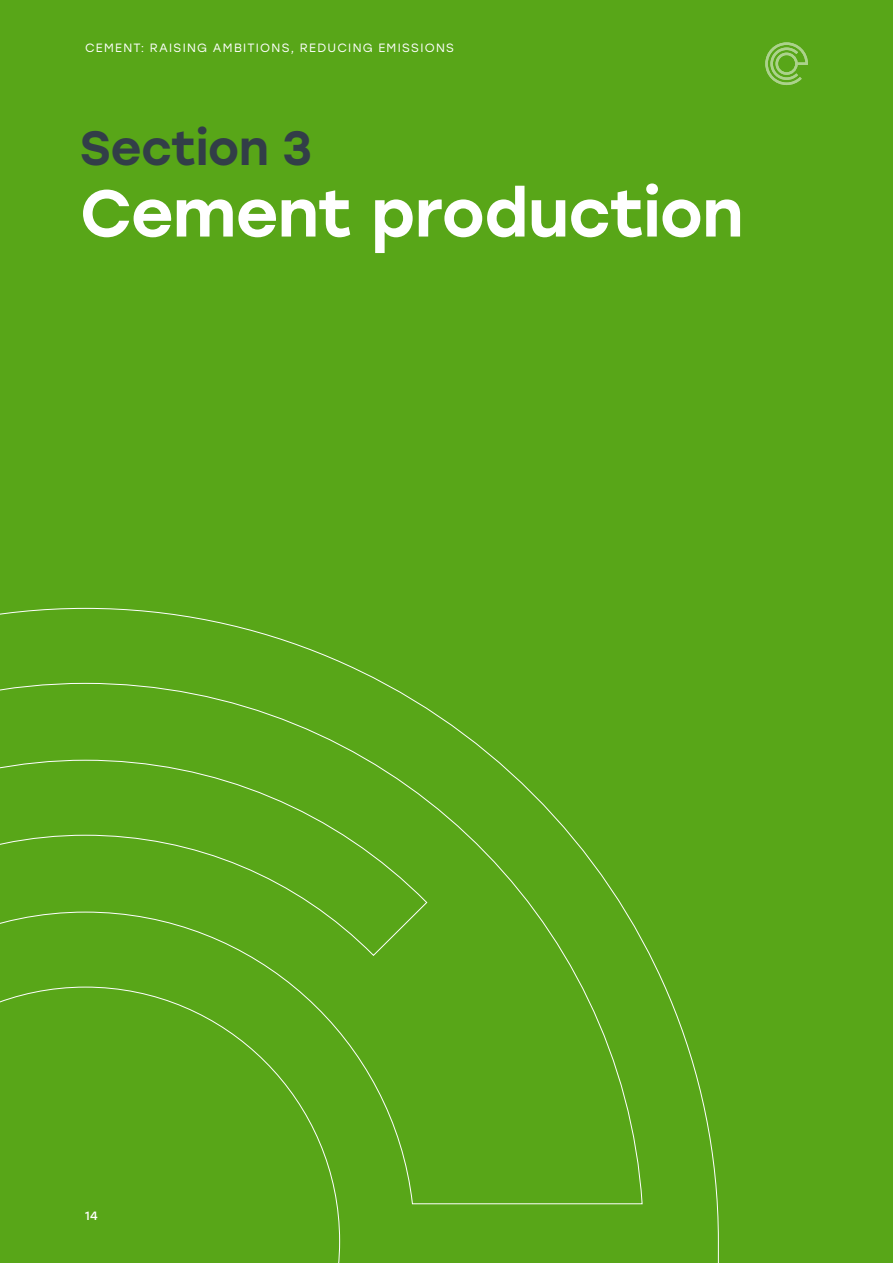
<style>
.page{position:relative;width:893px;height:1263px;background:#58a618}
.page>*{position:absolute;margin:0;border:0;box-sizing:border-box;transform-origin:0 0}
.LARGER_PAGE_TITLE{font:500 66px "Stolzl";letter-spacing:-.01em;color:#fff}
.PAGE_TITLE{font:500 48px "Stolzl";letter-spacing:-.01em;color:#323e48}
.t1{font:12px "Stolzl";letter-spacing:.11em;color:#fff}
.t2{font:12px "Stolzl";color:#fff}
</style>
<div class="page">
<svg style="left:0;top:608px;width:719px;height:655px"></svg>
<svg style="left:765px;top:42px;width:43px;height:43px"></svg>
<p class="t1" style="left:85px;top:39px;width:370px">CEMENT: RAISING AMBITIONS, REDUCING EMISSIONS</p>
<p class="PAGE_TITLE" style="left:80px;top:113px;width:234px">Section 3</p>
<p class="LARGER_PAGE_TITLE" style="left:80px;top:166px;width:665px">Cement production</p>
<p class="t2" style="left:85px;top:1208px;width:14px">14</p>
</div>
